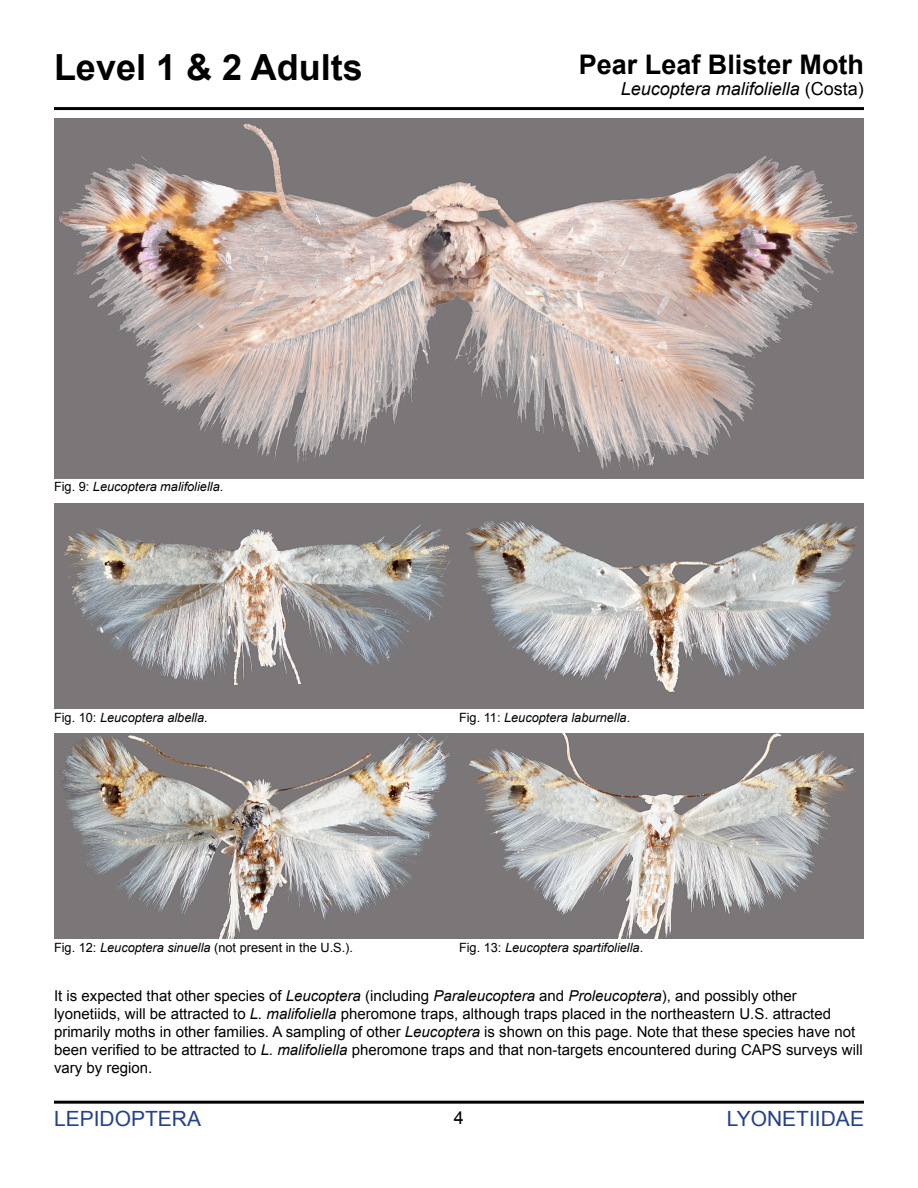
<style>
.page{position:relative;width:918px;height:1188px;background:#fff}
.page>*{position:absolute;margin:0;border:0;box-sizing:border-box;transform-origin:0 0}
.t1{font:700 36px "Arial";color:#000}
.t2{font:700 27px "Arial";color:#000}
.t3{font:21px "Arial";color:#25408f}
.t4{font:italic 18px "Arial";color:#000}
.t5{font:18px "Arial";color:#000}
.t6{font:15px/18px "Arial";color:#000}
.t7{font:italic 12.75px "Arial";color:#000}
.t8{font:12.75px "Arial";color:#000}
.s1{font-style:normal}
.s2{font-style:italic}
</style>
<div class="page">
<hr style="left:54px;top:107px;width:810px;height:3px;background:#000">
<hr style="left:54px;top:1101px;width:810px;height:3px;background:#000">
<img style="left:54px;top:119px;width:810px;height:359px">
<img style="left:54px;top:503px;width:810px;height:205px">
<img style="left:54px;top:734px;width:810px;height:205px">
<h1 class="t1" style="left:54px;top:44px;width:310px">Level 1 &amp; 2 Adults</h1>
<p class="t7" style="left:54px;top:479px;width:171px"><span class="s1">Fig. 9:</span> Leucoptera malifoliella<span class="s1">.</span></p>
<h2 class="t2" style="left:579px;top:46px;width:287px">Pear Leaf Blister Moth</h2>
<p class="t4" style="left:621px;top:77px;width:245px">Leucoptera malifoliella <span class="s1">(Costa)</span></p>
<p class="t7" style="left:54px;top:709px;width:155px"><span class="s1">Fig. 10:</span> Leucoptera albella<span class="s1">.</span></p>
<p class="t7" style="left:459px;top:709px;width:173px"><span class="s1">Fig. 11:</span> Leucoptera laburnella<span class="s1">.</span></p>
<p class="t8" style="left:54px;top:939px;width:301px">Fig. 12: <span class="s2">Leucoptera sinuella</span> (not present in the U.S.).</p>
<p class="t7" style="left:459px;top:939px;width:186px"><span class="s1">Fig. 13:</span> Leucoptera spartifoliella<span class="s1">.</span></p>
<p class="t6" style="left:54px;top:987px;width:810px">It is expected that other species of <span class="s2">Leucoptera</span> (including <span class="s2">Paraleucoptera</span> and <span class="s2">Proleucoptera</span>), and possibly other lyonetiids, will be attracted to <span class="s2">L. malifoliella</span> pheromone traps, although traps placed in the northeastern U.S. attracted primarily moths in other families. A sampling of other <span class="s2">Leucoptera</span> is shown on this page. Note that these species have not been verified to be attracted to <span class="s2">L. malifoliella</span> pheromone traps and that non-targets encountered during CAPS surveys will vary by region.</p>
<h3 class="t3" style="left:54px;top:1105px;width:149px">LEPIDOPTERA</h3>
<p class="t5" style="left:454px;top:1106px;width:12px">4</p>
<h3 class="t3" style="left:727px;top:1105px;width:139px">LYONETIIDAE</h3>
</div>
